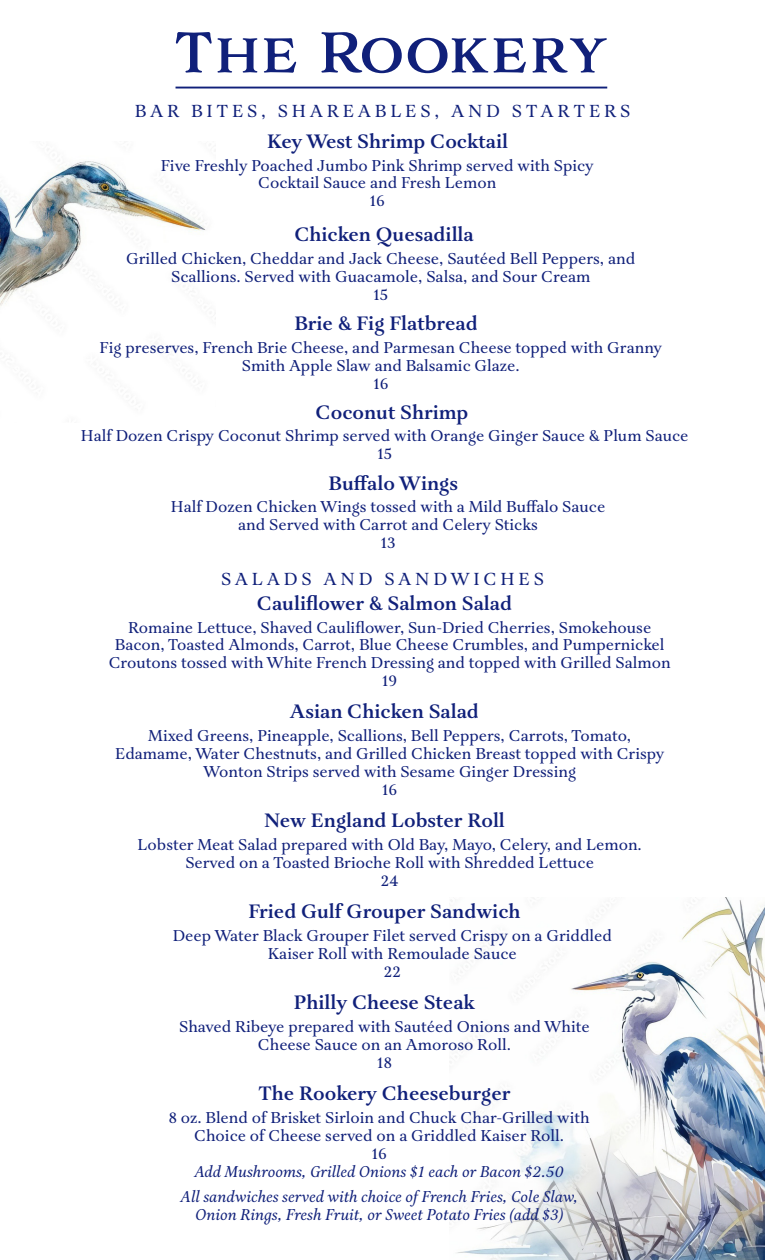
<style>
.page{position:relative;width:765px;height:1260px;background:#fff}
.page>*{position:absolute;margin:0;border:0;box-sizing:border-box;transform-origin:0 0}
.t1{font:53.25px "Adorn S Serif";letter-spacing:-.01em;color:#10207a}
.t2{font:600 20px "Aria Text G2";color:#10207a}
.t3{font:18px "Aria Text G2";letter-spacing:.21em;color:#10207a}
.t4{font:16.25px/17.9px "Aria Text G2";color:#10207a;text-align:center}
.t5{font:16.12px/17.8px "Aria Text G2";color:#10207a;text-align:center}
.t6{font:italic 16.12px/25.4px "Aria Text G2";color:#10207a;text-align:center}
</style>
<div class="page">
<img style="left:449px;top:897px;width:316px;height:363px">
<img style="left:0;top:144px;width:211px;height:258px">
<hr style="left:176px;top:87px;width:431px;height:2px;background:#10207a">
<h1 class="t1" style="left:172px;top:19px;width:437px">The Rookery</h1>
<p class="t3" style="left:135px;top:100px;width:497px">BAR BITES, SHAREABLES, AND STARTERS</p>
<p class="t2" style="left:267px;top:129px;width:242px">Key West Shrimp Cocktail</p>
<p class="t5" style="left:161px;top:157px;width:435px">Five Freshly Poached Jumbo Pink Shrimp served with Spicy<br>Cocktail Sauce and Fresh Lemon<br>16</p>
<p class="t2" style="left:294px;top:222px;width:181px">Chicken Quesadilla</p>
<p class="t4" style="left:126px;top:250px;width:511px">Grilled Chicken, Cheddar and Jack Cheese, Sautéed Bell Peppers, and<br>Scallions. Served with Guacamole, Salsa, and Sour Cream<br>15</p>
<p class="t2" style="left:294px;top:312px;width:185px">Brie &amp; Fig Flatbread</p>
<p class="t5" style="left:100px;top:340px;width:564px">Fig preserves, French Brie Cheese, and Parmesan Cheese topped with Granny<br>Smith Apple Slaw and Balsamic Glaze.<br>16</p>
<p class="t2" style="left:316px;top:400px;width:154px">Coconut Shrimp</p>
<p class="t5" style="left:81px;top:428px;width:609px">Half Dozen Crispy Coconut Shrimp served with Orange Ginger Sauce &amp; Plum Sauce<br>15</p>
<p class="t2" style="left:329px;top:471px;width:131px">Buffalo Wings</p>
<p class="t5" style="left:171px;top:499px;width:436px">Half Dozen Chicken Wings tossed with a Mild Buffalo Sauce and Served with Carrot and Celery Sticks<br>13</p>
<p class="t3" style="left:221px;top:568px;width:324px">SALADS AND SANDWICHES</p>
<p class="t2" style="left:257px;top:591px;width:257px">Cauliflower &amp; Salmon Salad</p>
<p class="t5" style="left:109px;top:619px;width:564px">Romaine Lettuce, Shaved Cauliflower, Sun-Dried Cherries, Smokehouse Bacon, Toasted Almonds, Carrot, Blue Cheese Crumbles, and Pumpernickel Croutons tossed with White French Dressing and topped with Grilled Salmon 19</p>
<p class="t2" style="left:290px;top:700px;width:190px">Asian Chicken Salad</p>
<p class="t5" style="left:115px;top:728px;width:551px">Mixed Greens, Pineapple, Scallions, Bell Peppers, Carrots, Tomato, Edamame, Water Chestnuts, and Grilled Chicken Breast topped with Crispy Wonton Strips served with Sesame Ginger Dressing<br>16</p>
<p class="t2" style="left:264px;top:808px;width:242px">New England Lobster Roll</p>
<p class="t5" style="left:138px;top:837px;width:506px">Lobster Meat Salad prepared with Old Bay, Mayo, Celery, and Lemon.<br>Served on a Toasted Brioche Roll with Shredded Lettuce<br>24</p>
<p class="t2" style="left:248px;top:900px;width:274px">Fried Gulf Grouper Sandwich</p>
<p class="t5" style="left:173px;top:928px;width:441px">Deep Water Black Grouper Filet served Crispy on a Griddled<br>Kaiser Roll with Remoulade Sauce<br>22</p>
<p class="t2" style="left:294px;top:991px;width:183px">Philly Cheese Steak</p>
<p class="t5" style="left:179px;top:1019px;width:412px">Shaved Ribeye prepared with Sautéed Onions and White<br>Cheese Sauce on an Amoroso Roll.<br>18</p>
<p class="t2" style="left:259px;top:1082px;width:253px">The Rookery Cheeseburger</p>
<p class="t5" style="left:169px;top:1110px;width:422px">8 oz. Blend of Brisket Sirloin and Chuck Char-Grilled with<br>Choice of Cheese served on a Griddled Kaiser Roll.<br>16</p>
<p class="t6" style="left:181px;top:1160px;width:399px">Add Mushrooms, Grilled Onions $1 each or Bacon $2.50<br>All sandwiches served with choice of French Fries, Cole Slaw,</p>
<p class="t6" style="left:195px;top:1203px;width:370px">Onion Rings, Fresh Fruit, or Sweet Potato Fries (add $3)</p>
</div>
